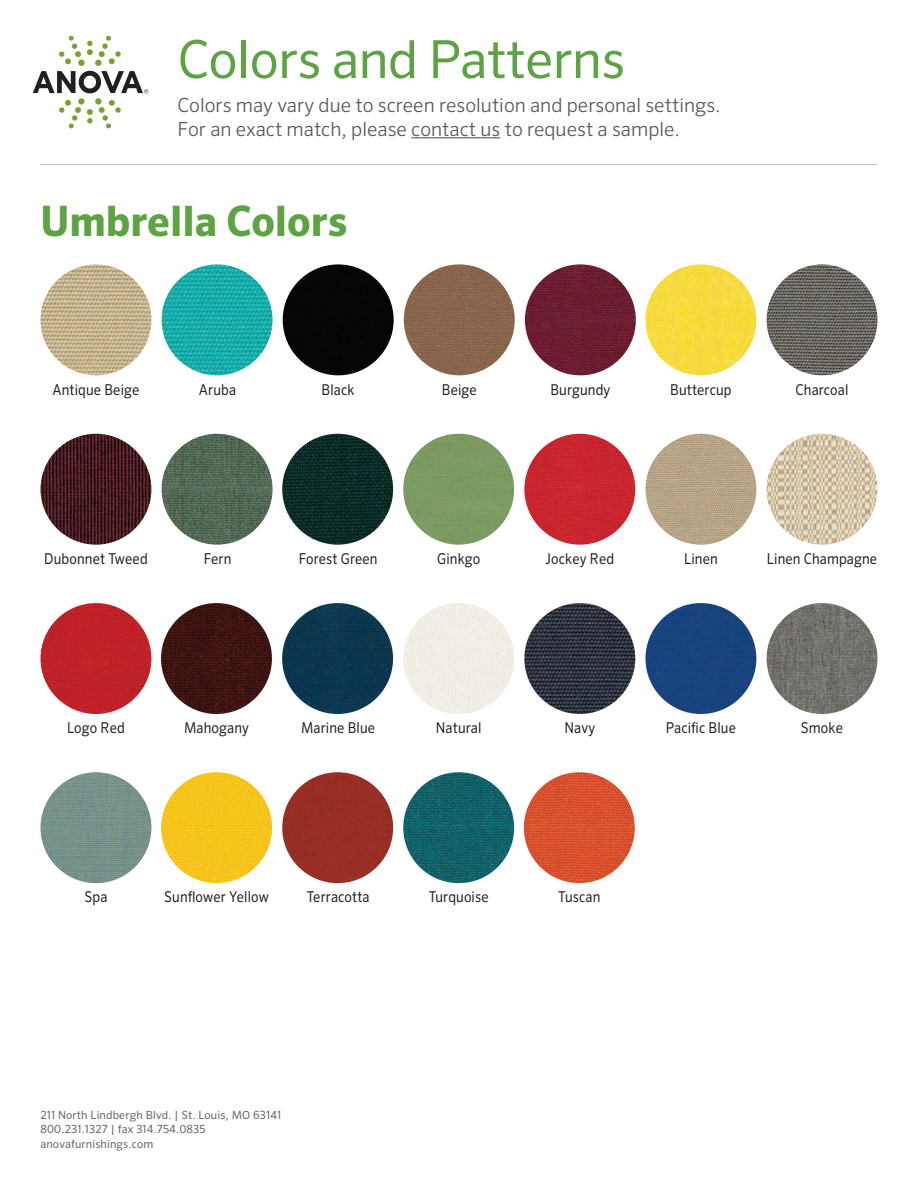
<style>
.page{position:relative;width:918px;height:1188px;background:#fff}
.page>*{position:absolute;margin:0;border:0;box-sizing:border-box;transform-origin:0 0}
.t1{font:52.5px "Sero Pro";letter-spacing:-.01em;color:#5da243}
.t2{font:700 42px "Sero Pro";color:#5da243}
.t3{font:300 19.5px/24px "Sero Pro";color:#57585a}
.t4{font:15px "Sero Pro";letter-spacing:.01em;color:#231f20;scale:.9 1}
.t5{font:11.25px/14.2px "Sero Pro";letter-spacing:.01em;color:#636366}
</style>
<div class="page">
<hr style="left:411px;top:137px;width:89px;height:1px;background:#57585a">
<svg style="left:33px;top:36px;width:115px;height:92px"></svg>
<hr style="left:40px;top:164px;width:838px;height:2px;background:#231f20;opacity:.7">
<img style="left:40px;top:264px;width:111px;height:111px;border-radius:55px">
<img style="left:40px;top:434px;width:111px;height:111px;border-radius:55px">
<img style="left:162px;top:264px;width:111px;height:111px;border-radius:55px">
<img style="left:162px;top:434px;width:111px;height:111px;border-radius:55px">
<img style="left:525px;top:264px;width:111px;height:111px;border-radius:55px">
<img style="left:404px;top:264px;width:111px;height:111px;border-radius:55px">
<div style="left:283px;top:264px;width:111px;height:111px;background:#060604;border-radius:55px"></div>
<img style="left:282px;top:434px;width:111px;height:111px;border-radius:55px">
<img style="left:161px;top:772px;width:111px;height:111px;border-radius:55px">
<div style="left:282px;top:772px;width:111px;height:111px;background:#972e24;border-radius:55px"></div>
<img style="left:645px;top:434px;width:111px;height:111px;border-radius:55px">
<img style="left:524px;top:434px;width:111px;height:111px;border-radius:55px">
<div style="left:403px;top:434px;width:111px;height:111px;background:#7c9b62;border-radius:55px"></div>
<img style="left:161px;top:603px;width:111px;height:111px;border-radius:55px">
<img style="left:282px;top:603px;width:111px;height:111px;border-radius:55px">
<div style="left:645px;top:603px;width:111px;height:111px;background:#17447f;border-radius:55px"></div>
<img style="left:524px;top:603px;width:111px;height:111px;border-radius:55px">
<div style="left:403px;top:603px;width:111px;height:111px;background:#f0eee6;border-radius:55px"></div>
<img style="left:767px;top:264px;width:111px;height:111px;border-radius:55px">
<img style="left:645px;top:264px;width:111px;height:111px;border-radius:55px">
<img style="left:767px;top:434px;width:111px;height:111px;border-radius:55px">
<img style="left:767px;top:603px;width:111px;height:111px;border-radius:55px">
<img style="left:40px;top:603px;width:111px;height:111px;border-radius:55px">
<img style="left:40px;top:772px;width:111px;height:111px;border-radius:55px">
<img style="left:524px;top:772px;width:111px;height:111px;border-radius:55px">
<img style="left:403px;top:772px;width:111px;height:111px;border-radius:55px">
<h1 class="t1" style="left:178px;top:28px;width:449px">Colors and Patterns</h1>
<h3 class="t3" style="left:178px;top:93px;width:544px">Colors may vary due to screen resolution and personal settings.<br>For an exact match, please contact us to request a sample.</h3>
<h2 class="t2" style="left:40px;top:196px;width:309px">Umbrella Colors</h2>
<p class="t4" style="left:52px;top:380px;width:98px">Antique Beige</p>
<p class="t4" style="left:199px;top:380px;width:43px">Aruba</p>
<p class="t4" style="left:322px;top:380px;width:38px">Black</p>
<p class="t4" style="left:442px;top:380px;width:40px">Beige</p>
<p class="t4" style="left:550px;top:380px;width:68px">Burgundy</p>
<p class="t4" style="left:670px;top:380px;width:70px">Buttercup</p>
<p class="t4" style="left:796px;top:380px;width:60px">Charcoal</p>
<p class="t4" style="left:44px;top:550px;width:117px">Dubonnet Tweed</p>
<p class="t4" style="left:204px;top:550px;width:32px">Fern</p>
<p class="t4" style="left:299px;top:550px;width:89px">Forest Green</p>
<p class="t4" style="left:437px;top:550px;width:50px">Ginkgo</p>
<p class="t4" style="left:545px;top:550px;width:78px">Jockey Red</p>
<p class="t4" style="left:684px;top:550px;width:39px">Linen</p>
<p class="t4" style="left:767px;top:550px;width:124px">Linen Champagne</p>
<p class="t4" style="left:67px;top:719px;width:66px">Logo Red</p>
<p class="t4" style="left:184px;top:719px;width:74px">Mahogany</p>
<p class="t4" style="left:301px;top:719px;width:84px">Marine Blue</p>
<p class="t4" style="left:436px;top:719px;width:52px">Natural</p>
<p class="t4" style="left:564px;top:719px;width:36px">Navy</p>
<p class="t4" style="left:666px;top:719px;width:80px">Pacific Blue</p>
<p class="t4" style="left:85px;top:888px;width:27px">Spa</p>
<p class="t4" style="left:429px;top:888px;width:68px">Turquoise</p>
<p class="t4" style="left:558px;top:888px;width:48px">Tuscan</p>
<p class="t4" style="left:164px;top:888px;width:118px">Sunflower Yellow</p>
<p class="t4" style="left:307px;top:888px;width:71px">Terracotta</p>
<p class="t4" style="left:801px;top:719px;width:48px">Smoke</p>
<p class="t5" style="left:40px;top:1108px;width:242px">211 North Lindbergh Blvd. | St. Louis, MO 63141<br>800.231.1327 | fax 314.754.0835 anovafurnishings.com</p>
</div>
